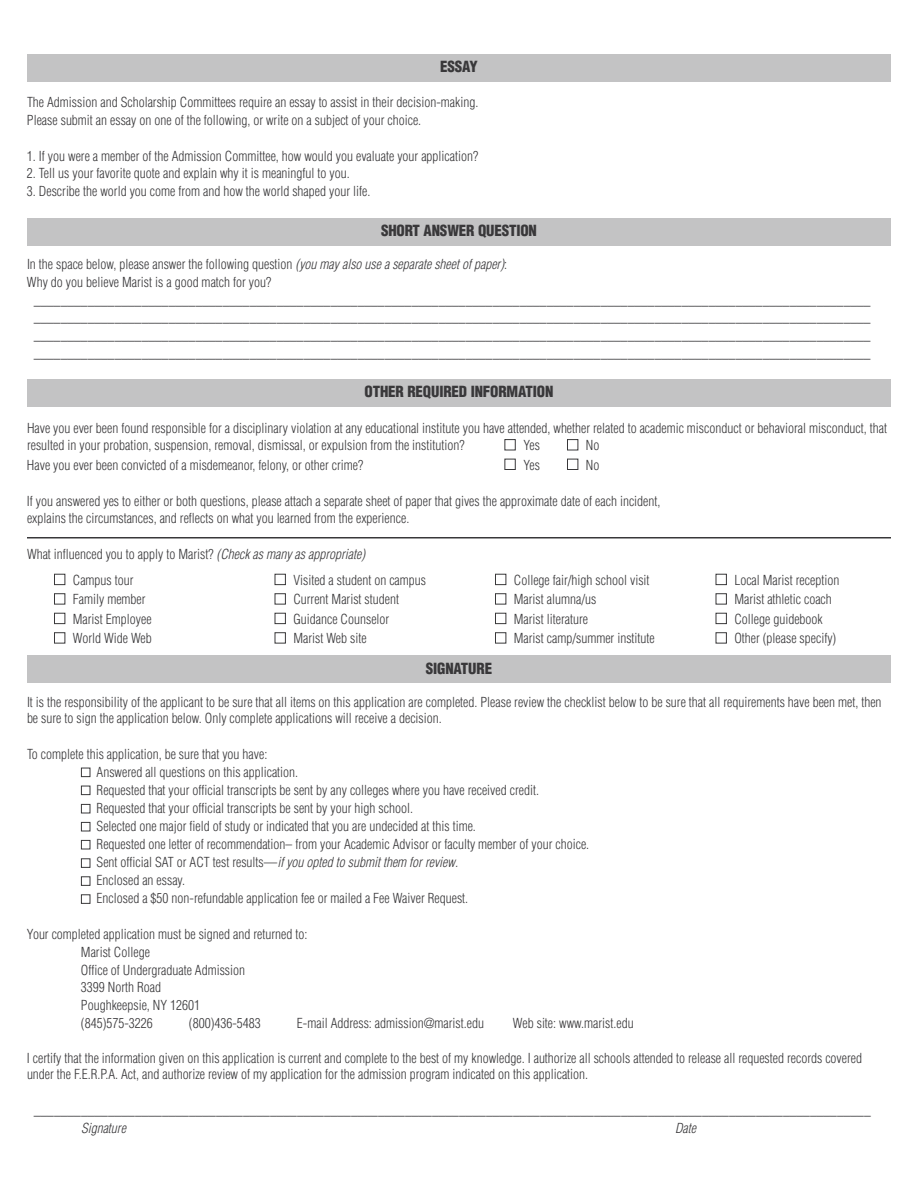
<style>
.page{position:relative;width:918px;height:1188px;background:#fff}
.page>*{position:absolute;margin:0;border:0;box-sizing:border-box;transform-origin:0 0}
.t1{font:900 condensed 15px "Helvetica";letter-spacing:-.01em;color:#39383a}
.t2{font:300 condensed 13.5px/17.7px "Helvetica";color:#39383a}
.t3{font:italic 300 condensed 13.5px "Helvetica";color:#39383a}
.s1{font-style:italic}
.s2{color:#fff}
</style>
<div class="page">
<div style="left:27px;top:54px;width:864px;height:28px;background:#c3c3c4"></div>
<div style="left:27px;top:218px;width:864px;height:28px;background:#c3c3c4"></div>
<div style="left:27px;top:379px;width:864px;height:28px;background:#c3c3c4"></div>
<div style="left:27px;top:656px;width:864px;height:27px;background:#c3c3c4"></div>
<hr style="left:27px;top:537px;width:864px;height:1px;background:#39383a">
<p class="t1" style="left:440px;top:58px;width:39px">ESSAY</p>
<p class="t2" style="left:27px;top:94px;width:453px">The Admission and Scholarship Committees require an essay to assist in their decision-making.<br>Please submit an essay on one of the following, or write on a subject of your choice.</p>
<p class="t2" style="left:27px;top:147px;width:453px">1. If you were a member of the Admission Committee, how would you evaluate your application?</p>
<p class="t2" style="left:27px;top:165px;width:324px">2. Tell us your favorite quote and explain why it is meaningful to you.</p>
<p class="t2" style="left:27px;top:183px;width:345px">3. Describe the world you come from and how the world shaped your life.</p>
<p class="t1" style="left:381px;top:222px;width:157px">SHORT ANSWER QUESTION</p>
<p class="t2" style="left:27px;top:256px;width:482px">In the space below, please answer the following question <span class="s1">(you may also use a separate sheet of paper)</span>:</p>
<p class="t2" style="left:27px;top:274px;width:246px">Why do you believe Marist is a good match for you?</p>
<p class="t2" style="left:34px;top:291px;width:838px">____________________________________________________________________________________________________________________________</p>
<p class="t2" style="left:34px;top:309px;width:838px">____________________________________________________________________________________________________________________________</p>
<p class="t2" style="left:34px;top:327px;width:838px">____________________________________________________________________________________________________________________________</p>
<p class="t2" style="left:34px;top:344px;width:838px">____________________________________________________________________________________________________________________________</p>
<p class="t1" style="left:365px;top:384px;width:190px">OTHER REQUIRED INFORMATION</p>
<p class="t2" style="left:27px;top:419px;width:862px">Have you ever been found responsible for a disciplinary violation at any educational institute you have attended, whether related to academic misconduct or behavioral misconduct, that resulted in your probation, suspension, removal, dismissal, or expulsion from the institution?</p>
<p class="t2" style="left:504px;top:437px;width:37px"><span class="s2">■</span> Yes</p>
<p class="t2" style="left:567px;top:437px;width:34px"><span class="s2">■</span> No</p>
<p class="t2" style="left:27px;top:456px;width:338px">Have you ever been convicted of a misdemeanor, felony, or other crime?</p>
<p class="t2" style="left:504px;top:456px;width:37px"><span class="s2">■</span> Yes</p>
<p class="t2" style="left:567px;top:456px;width:34px"><span class="s2">■</span> No</p>
<p class="t2" style="left:27px;top:492px;width:635px">If you answered yes to either or both questions, please attach a separate sheet of paper that gives the approximate date of each incident, explains the circumstances, and reflects on what you learned from the experience.</p>
<p class="t2" style="left:27px;top:546px;width:340px">What influenced you to apply to Marist? <span class="s1">(Check as many as appropriate)</span></p>
<p class="t2" style="left:54px;top:571px;width:81px"><span class="s2">■</span> Campus tour</p>
<p class="t2" style="left:54px;top:591px;width:93px"><span class="s2">■</span> Family member</p>
<p class="t2" style="left:54px;top:610px;width:99px"><span class="s2">■</span> Marist Employee</p>
<p class="t2" style="left:54px;top:630px;width:99px"><span class="s2">■</span> World Wide Web</p>
<p class="t2" style="left:274px;top:571px;width:153px"><span class="s2">■</span> Visited a student on campus</p>
<p class="t2" style="left:274px;top:591px;width:126px"><span class="s2">■</span> Current Marist student</p>
<p class="t2" style="left:274px;top:610px;width:116px"><span class="s2">■</span> Guidance Counselor</p>
<p class="t2" style="left:274px;top:630px;width:94px"><span class="s2">■</span> Marist Web site</p>
<p class="t2" style="left:495px;top:571px;width:156px"><span class="s2">■</span> College fair/high school visit</p>
<p class="t2" style="left:495px;top:591px;width:103px"><span class="s2">■</span> Marist alumna/us</p>
<p class="t2" style="left:495px;top:610px;width:95px"><span class="s2">■</span> Marist literature</p>
<p class="t2" style="left:495px;top:630px;width:161px"><span class="s2">■</span> Marist camp/summer institute</p>
<p class="t1" style="left:426px;top:660px;width:68px">SIGNATURE</p>
<p class="t2" style="left:716px;top:571px;width:125px"><span class="s2">■</span> Local Marist reception</p>
<p class="t2" style="left:716px;top:591px;width:118px"><span class="s2">■</span> Marist athletic coach</p>
<p class="t2" style="left:716px;top:610px;width:109px"><span class="s2">■</span> College guidebook</p>
<p class="t2" style="left:716px;top:630px;width:122px"><span class="s2">■</span> Other (please specify)</p>
<p class="t2" style="left:27px;top:695px;width:856px;line-height:16.2px">It is the responsibility of the applicant to be sure that all items on this application are completed. Please review the checklist below to be sure that all requirements have been met, then be sure to sign the application below. Only complete applications will receive a decision.</p>
<p class="t2" style="left:27px;top:745px;width:242px">To complete this application, be sure that you have:</p>
<p class="t2" style="left:81px;top:763px;width:219px"><span class="s2">■</span> Answered all questions on this application.</p>
<p class="t2" style="left:81px;top:781px;width:460px"><span class="s2">■</span> Requested that your official transcripts be sent by any colleges where you have received credit.</p>
<p class="t2" style="left:81px;top:799px;width:334px"><span class="s2">■</span> Requested that your official transcripts be sent by your high school.</p>
<p class="t2" style="left:81px;top:817px;width:396px"><span class="s2">■</span> Selected one major field of study or indicated that you are undecided at this time.</p>
<p class="t2" style="left:81px;top:836px;width:510px"><span class="s2">■</span> Requested one letter of recommendation– from your Academic Advisor or faculty member of your choice.</p>
<p class="t2" style="left:81px;top:854px;width:379px"><span class="s2">■</span> Sent official SAT or ACT test results—<span class="s1">if you opted to submit them for review.</span></p>
<p class="t2" style="left:81px;top:872px;width:106px"><span class="s2">■</span> Enclosed an essay.</p>
<p class="t2" style="left:81px;top:890px;width:389px"><span class="s2">■</span> Enclosed a $50 non-refundable application fee or mailed a Fee Waiver Request.</p>
<p class="t2" style="left:81px;top:926px;width:228px;text-indent:-54px">Your completed application must be signed and returned to:<br>Marist College<br>Office of Undergraduate Admission<br>3399 North Road<br>Poughkeepsie, NY 12601<br>(845)575-3226</p>
<p class="t2" style="left:189px;top:1014px;width:73px">(800)436-5483</p>
<p class="t2" style="left:297px;top:1014px;width:189px">E-mail Address: admission@marist.edu</p>
<p class="t2" style="left:513px;top:1014px;width:122px">Web site: www.marist.edu</p>
<p class="t2" style="left:27px;top:1051px;width:837px;line-height:16.2px">I certify that the information given on this application is current and complete to the best of my knowledge. I authorize all schools attended to release all requested records covered under the F.E.R.P.A. Act, and authorize review of my application for the admission program indicated on this application.</p>
<p class="t2" style="left:34px;top:1101px;width:839px">____________________________________________________________________________________________________________________________</p>
<p class="t3" style="left:81px;top:1120px;width:46px">Signature</p>
<p class="t3" style="left:675px;top:1120px;width:23px">Date</p>
</div>
